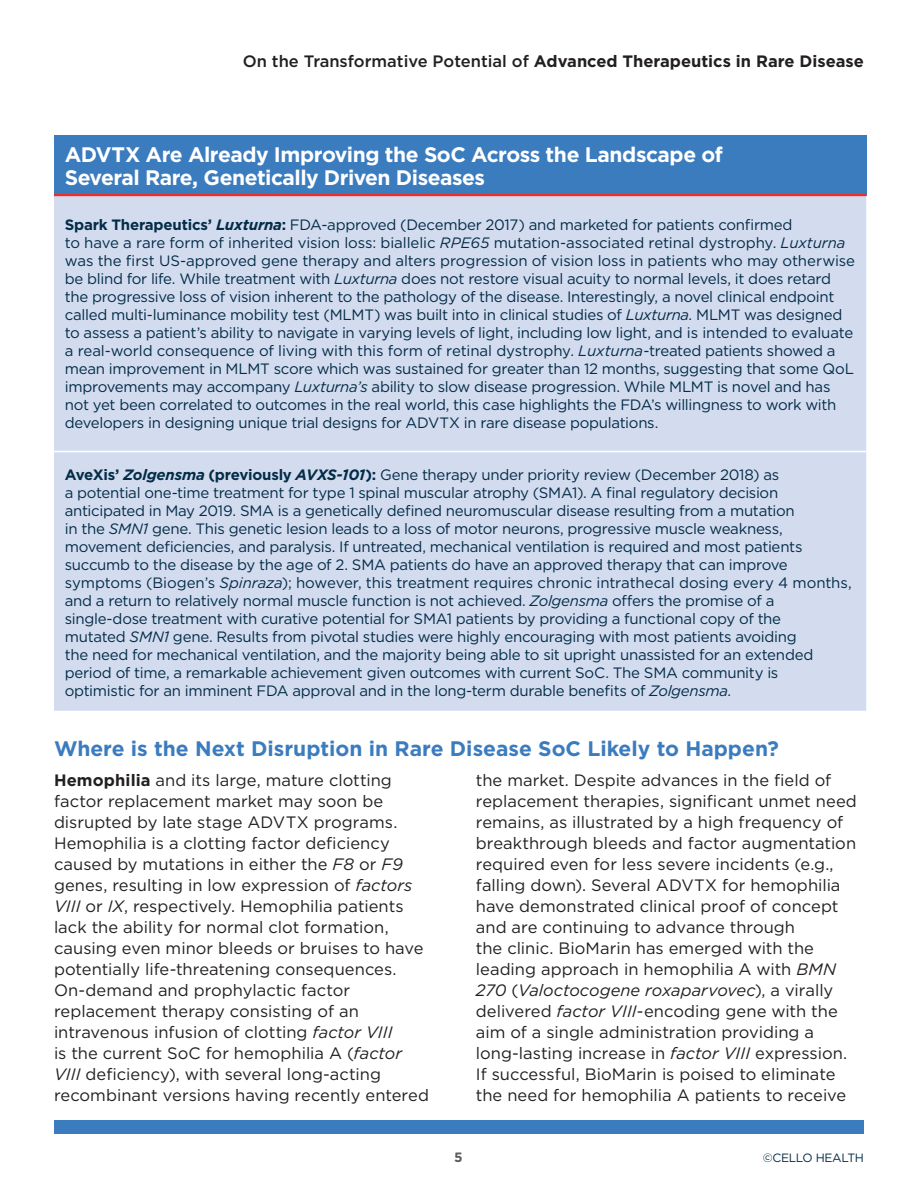
<style>
.page{position:relative;width:918px;height:1188px;background:#fff}
.page>*{position:absolute;margin:0;border:0;box-sizing:border-box;transform-origin:0 0}
.t1{font:700 21px/22.5px "Gotham";letter-spacing:-.025em;color:#fff}
.t2{font:700 21px "Gotham";color:#3b7cbf}
.t3{font:16.5px/21px "Gotham";color:#231f20}
.t4{font:700 16.5px "Gotham";color:#231f20}
.t5{font:15px/18px "Gotham";letter-spacing:-.02em;color:#032c47}
.t6{font:700 13.5px "Gotham";color:#595c5f}
.t7{font:12px "Gotham";letter-spacing:-.025em;color:#032c47}
.s1{font-weight:500}
.s2{font-weight:700}
.s3{font-weight:700;font-style:italic}
.s4{font-style:italic}
</style>
<div class="page">
<div style="left:54px;top:1120px;width:810px;height:14px;background:#3b7cbf"></div>
<div style="left:54px;top:135px;width:812px;height:60px;background:#3b7cbf"></div>
<div style="left:54px;top:196px;width:812px;height:515px;background:#d3dcef"></div>
<hr style="left:54px;top:194px;width:812px;height:2px;background:#ea2f29">
<hr style="left:54px;top:451px;width:812px;height:1px;background:#fff">
<p class="t4" style="left:243px;top:50px;width:623px"><span class="s1">On the Transformative Potential of</span> Advanced Therapeutics in Rare Disease</p>
<h1 class="t1" style="left:65px;top:143px;width:660px">ADVTX Are Already Improving the SoC Across the Landscape of<br>Several Rare, Genetically Driven Diseases</h1>
<p class="t5" style="left:65px;top:216px;width:792px"><span class="s2">Spark Therapeutics’</span> <span class="s3">Luxturna</span><span class="s2">:</span> FDA-approved (December 2017) and marketed for patients confirmed<br>to have a rare form of inherited vision loss: biallelic <span class="s4">RPE65</span> mutation-associated retinal dystrophy. <span class="s4">Luxturna </span>was the first US-approved gene therapy and alters progression of vision loss in patients who may otherwise be blind for life. While treatment with <span class="s4">Luxturna</span> does not restore visual acuity to normal levels, it does retard the progressive loss of vision inherent to the pathology of the disease. Interestingly, a novel clinical endpoint called multi-luminance mobility test (MLMT) was built into in clinical studies of <span class="s4">Luxturna</span>. MLMT was designed to assess a patient’s ability to navigate in varying levels of light, including low light, and is intended to evaluate a real-world consequence of living with this form of retinal dystrophy. <span class="s4">Luxturna</span>-treated patients showed a mean improvement in MLMT score which was sustained for greater than 12 months, suggesting that some QoL improvements may accompany <span class="s4">Luxturna’s</span> ability to slow disease progression. While MLMT is novel and has not yet been correlated to outcomes in the real world, this case highlights the FDA’s willingness to work with developers in designing unique trial designs for ADVTX in rare disease populations.</p>
<p class="t5" style="left:65px;top:465px;width:789px"><span class="s2">AveXis’</span> <span class="s3">Zolgensma</span> <span class="s2">(previously</span> <span class="s3">AVXS-101</span><span class="s2">):</span> Gene therapy under priority review (December 2018) as<br>a potential one-time treatment for type 1 spinal muscular atrophy (SMA1). A final regulatory decision anticipated in May 2019. SMA is a genetically defined neuromuscular disease resulting from a mutation<br>in the <span class="s4">SMN1</span> gene. This genetic lesion leads to a loss of motor neurons, progressive muscle weakness, movement deficiencies, and paralysis. If untreated, mechanical ventilation is required and most patients succumb to the disease by the age of 2. SMA patients do have an approved therapy that can improve symptoms (Biogen’s <span class="s4">Spinraza</span>); however, this treatment requires chronic intrathecal dosing every 4 months, and a return to relatively normal muscle function is not achieved. <span class="s4">Zolgensma</span> offers the promise of a single-dose treatment with curative potential for SMA1 patients by providing a functional copy of the<br>mutated <span class="s4">SMN1</span> gene. Results from pivotal studies were highly encouraging with most patients avoiding<br>the need for mechanical ventilation, and the majority being able to sit upright unassisted for an extended period of time, a remarkable achievement given outcomes with current SoC. The SMA community is optimistic for an imminent FDA approval and in the long-term durable benefits of <span class="s4">Zolgensma</span>.</p>
<h1 class="t2" style="left:54px;top:735px;width:726px">Where is the Next Disruption in Rare Disease SoC Likely to Happen?</h1>
<p class="t3" style="left:54px;top:769px;width:376px"><span class="s2">Hemophilia</span> and its large, mature clotting factor replacement market may soon be disrupted by late stage ADVTX programs.<br>Hemophilia is a clotting factor deficiency caused by mutations in either the <span class="s4">F8</span> or <span class="s4">F9 </span>genes, resulting in low expression of <span class="s4">factors VIII</span> or <span class="s4">IX</span>, respectively. Hemophilia patients lack the ability for normal clot formation, causing even minor bleeds or bruises to have potentially life-threatening consequences.<br>On-demand and prophylactic factor replacement therapy consisting of an intravenous infusion of clotting <span class="s4">factor VIII<br></span>is the current SoC for hemophilia A (<span class="s4">factor VIII</span> deficiency), with several long-acting recombinant versions having recently entered</p>
<p class="t3" style="left:476px;top:769px;width:383px">the market. Despite advances in the field of replacement therapies, significant unmet need remains, as illustrated by a high frequency of breakthrough bleeds and factor augmentation required even for less severe incidents (e.g., falling down). Several ADVTX for hemophilia have demonstrated clinical proof of concept and are continuing to advance through<br>the clinic. BioMarin has emerged with the leading approach in hemophilia A with <span class="s4">BMN 270</span> (<span class="s4">Valoctocogene roxaparvovec</span>), a virally delivered <span class="s4">factor VIII</span>-encoding gene with the aim of a single administration providing a long-lasting increase in <span class="s4">factor VIII</span> expression.<br>If successful, BioMarin is poised to eliminate the need for hemophilia A patients to receive</p>
<p class="t6" style="left:454px;top:1148px;width:10px">5</p>
<p class="t7" style="left:763px;top:1150px;width:103px">©CELLO HEALTH</p>
</div>
